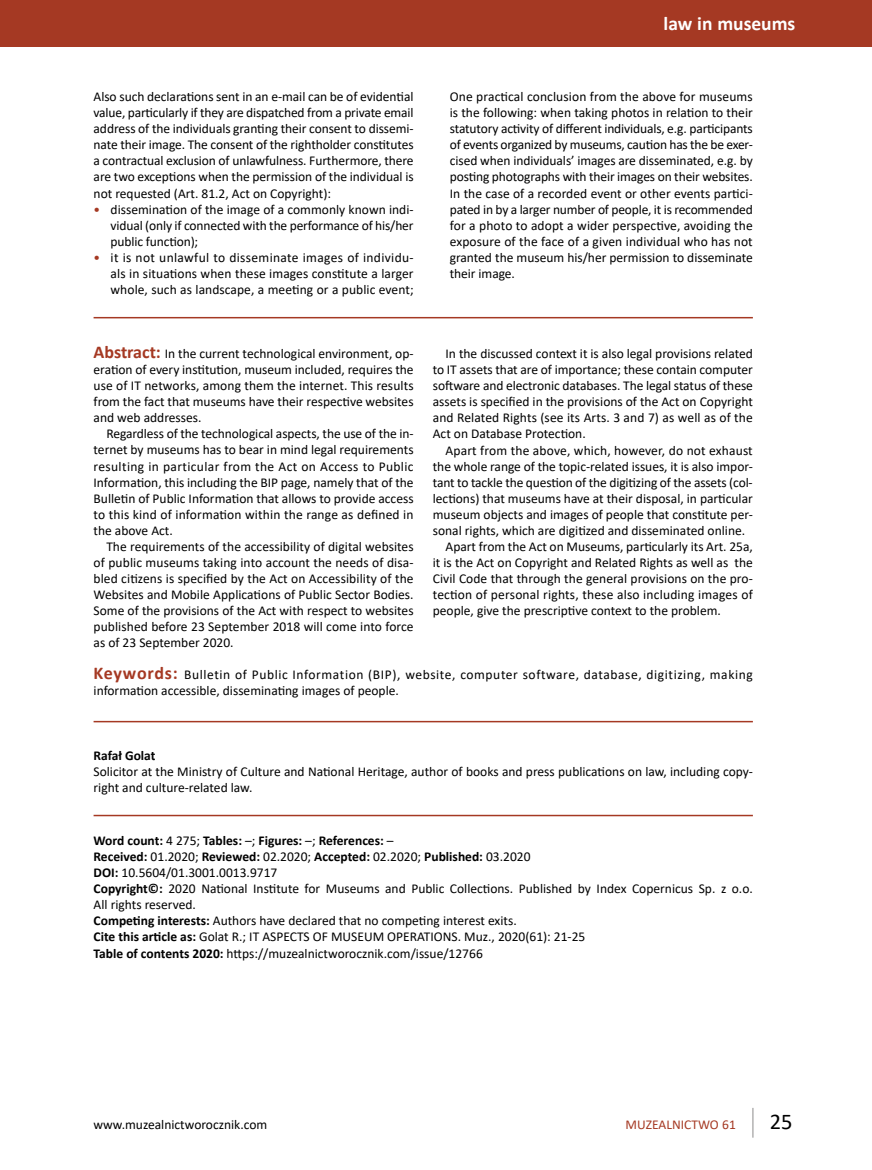
<style>
.page{position:relative;width:872px;height:1170px;background:#fff}
.page>*{position:absolute;margin:0;border:0;box-sizing:border-box;transform-origin:0 0}
.t1{font:22.5px "Calibri";color:#000}
.t2{font:700 19.5px "Calibri";color:#fff}
.t3{font:13.5px/16px "Calibri";color:#000;text-align:justify}
.t4{font:13.5px/16px "Calibri";letter-spacing:.045em;color:#000}
.t5{font:13.5px "Calibri";color:#a53923}
.t6{font:700 13.5px "Calibri";color:#000}
.s1{color:#a53923}
.s2{font-weight:700;font-size:18px;color:#a53923}
.s3{font-weight:700}
</style>
<div class="page">
<hr style="left:752px;top:1107px;width:1px;height:30px;background:#b3b2b2">
<div style="left:0;top:0;width:872px;height:47px;background:#a53923"></div>
<hr style="left:94px;top:317px;width:659px;height:1px;background:#a53923">
<hr style="left:94px;top:720px;width:659px;height:2px;background:#a53923">
<hr style="left:94px;top:814px;width:659px;height:2px;background:#a53923">
<h2 class="t2" style="left:663px;top:10px;width:133px">law in museums</h2>
<p class="t3" style="left:94px;top:88px;width:321px">Also such declarations sent in an e-mail can be of evidential value, particularly if they are dispatched from a private email address of the individuals granting their consent to dissemi&shy;nate their image. The consent of the rightholder constitutes a contractual exclusion of unlawfulness. Furthermore, there are two exceptions when the permission of the individual is not requested (Art. 81.2, Act on Copyright):</p>
<p class="t3" style="left:111px;top:201px;width:304px;text-indent:-17px"><span class="s1">•</span> dissemination of the image of a commonly known indi&shy;vidual (only if connected with the performance of his/her public function);</p>
<p class="t3" style="left:111px;top:249px;width:304px;text-indent:-17px"><span class="s1">•</span> it is not unlawful to disseminate images of individu&shy;als in situations when these images constitute a larger whole, such as landscape, a meeting or a public event;</p>
<p class="t3" style="left:450px;top:88px;width:304px">One practical conclusion from the above for museums is the following: when taking photos in relation to their statutory activity of different individuals, e.g. participants of events organized by museums, caution has the be exer&shy;cised when individuals’ images are disseminated, e.g. by posting photographs with their images on their websites.<br>In the case of a recorded event or other events partici&shy;pated in by a larger number of people, it is recommended for a photo to adopt a wider perspective, avoiding the exposure of the face of a given individual who has not granted the museum his/her permission to disseminate their image.</p>
<p class="t3" style="left:94px;top:345px;width:321px"><span class="s2">Abstract:</span> In the current technological environment, op&shy;eration of every institution, museum included, requires the use of IT networks, among them the internet. This results from the fact that museums have their respective websites and web addresses.</p>
<p class="t3" style="left:94px;top:425px;width:322px;text-indent:13px">Regardless of the technological aspects, the use of the in&shy;ternet by museums has to bear in mind legal requirements resulting in particular from the Act on Access to Public Information, this including the BIP page, namely that of the Bulletin of Public Information that allows to provide access to this kind of information within the range as defined in the above Act.</p>
<p class="t3" style="left:94px;top:538px;width:322px;text-indent:13px">The requirements of the accessibility of digital websites of public museums taking into account the needs of disa&shy;bled citizens is specified by the Act on Accessibility of the Websites and Mobile Applications of Public Sector Bodies.<br>Some of the provisions of the Act with respect to websites published before 23 September 2018 will come into force as of 23 September 2020.</p>
<p class="t3" style="left:433px;top:345px;width:322px;text-indent:13px">In the discussed context it is also legal provisions related to IT assets that are of importance; these contain computer software and electronic databases. The legal status of these assets is specified in the provisions of the Act on Copyright and Related Rights (see its Arts. 3 and 7) as well as of the Act on Database Protection.</p>
<p class="t3" style="left:445px;top:441px;width:309px">Apart from the above, which, however, do not exhaust</p>
<p class="t3" style="left:433px;top:457px;width:321px">the whole range of the topic-related issues, it is also impor-</p>
<p class="t3" style="left:433px;top:473px;width:321px">tant to tackle the question of the digitizing of the assets (col-</p>
<p class="t3" style="left:433px;top:490px;width:321px">lections) that museums have at their disposal, in particular</p>
<p class="t3" style="left:433px;top:506px;width:321px">museum objects and images of people that constitute per-</p>
<p class="t3" style="left:433px;top:522px;width:314px">sonal rights, which are digitized and disseminated online.</p>
<p class="t3" style="left:445px;top:538px;width:309px">Apart from the Act on Museums, particularly its Art. 25a,</p>
<p class="t3" style="left:433px;top:554px;width:321px">it is the Act on Copyright and Related Rights as well as the</p>
<p class="t3" style="left:433px;top:570px;width:321px">Civil Code that through the general provisions on the pro-</p>
<p class="t3" style="left:433px;top:586px;width:321px">tection of personal rights, these also including images of</p>
<p class="t3" style="left:433px;top:602px;width:290px">people, give the prescriptive context to the problem.</p>
<p class="t4" style="left:94px;top:666px;width:660px"><span class="s2">Keywords:</span> Bulletin of Public Information (BIP), website, computer software, database, digitizing, making information accessible, disseminating images of people.</p>
<p class="t6" style="left:94px;top:745px;width:63px">Rafał Golat</p>
<p class="t3" style="left:94px;top:762px;width:661px">Solicitor at the Ministry of Culture and National Heritage, author of books and press publications on law, including copy&shy;right and culture-related law.</p>
<p class="t3" style="left:94px;top:832px;width:661px;text-align:left"><span class="s3">Word count:</span> 4 275; <span class="s3">Tables:</span> –; <span class="s3">Figures:</span> –; <span class="s3">References:</span> –<br><span class="s3">Received:</span> 01.2020; <span class="s3">Reviewed:</span> 02.2020; <span class="s3">Accepted:</span> 02.2020; <span class="s3">Published:</span> 03.2020<br><span class="s3">DOI:</span> 10.5604/01.3001.0013.9717<br><span class="s3">Copyright©:</span> 2020 National Institute for Museums and Public Collections. Published by Index Copernicus Sp. z o.o.<br>All rights reserved.<br><span class="s3">Competing interests:</span> Authors have declared that no competing interest exits.<br><span class="s3">Cite this article as:</span> Golat R.; IT ASPECTS OF MUSEUM OPERATIONS. Muz., 2020(61): 21-25<br><span class="s3">Table of contents 2020:</span> https://muzealnictworocznik.com/issue/12766</p>
<p class="t3" style="left:94px;top:1115px;width:175px">www.muzealnictworocznik.com</p>
<p class="t5" style="left:625px;top:1114px;width:112px">MUZEALNICTWO 61</p>
<h1 class="t1" style="left:770px;top:1105px;width:24px">25</h1>
</div>
